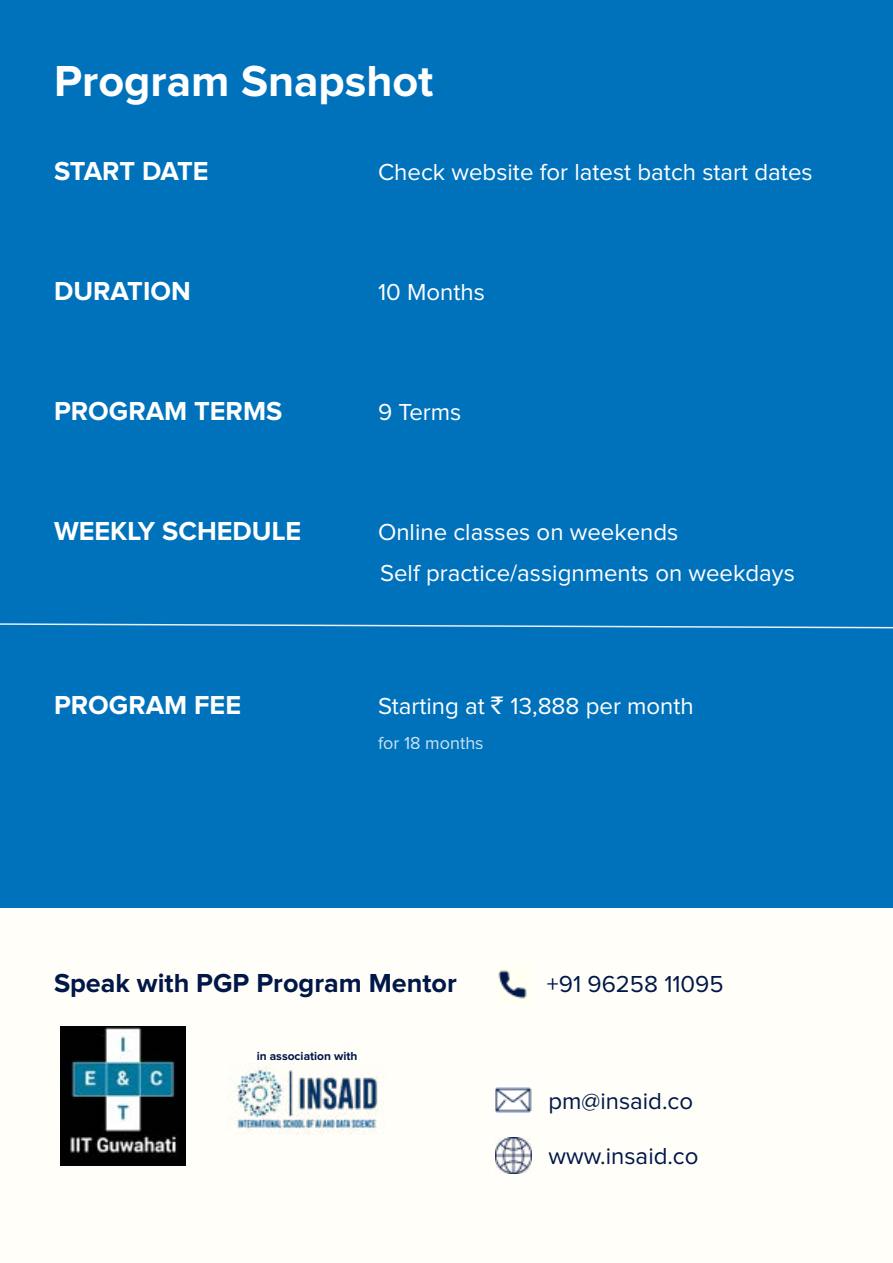
<style>
.page{position:relative;width:893px;height:1263px;background:#0072bc}
.page>*{position:absolute;margin:0;border:0;box-sizing:border-box;transform-origin:0 0}
.t1{font:700 45px "Proxima Nova";color:#fff}
.t2{font:700 27px "Proxima Nova";color:#fff}
.t3{font:700 27px "Proxima Nova";color:#001748}
.t4{font:24px/41px "Proxima Nova";color:#fff}
.t5{font:24px "Proxima Nova";color:#001748}
.t6{font:18px "Proxima Nova";color:#fff}
.t7{font:700 12px "Proxima Nova";color:#001748}
.s1{font-family:"Rupee Foradian"}
</style>
<div class="page">
<svg style="left:0;top:623px;width:893px;height:6px"></svg>
<div style="left:0;top:908px;width:893px;height:355px;background:#fffef9"></div>
<img style="left:495px;top:1137px;width:36px;height:36px">
<img style="left:495px;top:1087px;width:36px;height:26px">
<img style="left:498px;top:970px;width:29px;height:29px">
<img style="left:60px;top:1027px;width:125px;height:138px">
<img style="left:237px;top:1063px;width:141px;height:70px">
<h1 class="t1" style="left:54px;top:61px;width:381px">Program Snapshot</h1>
<p class="t2" style="left:54px;top:158px;width:156px">START DATE</p>
<p class="t4" style="left:378px;top:152px;width:436px">Check website for latest batch start dates</p>
<p class="t2" style="left:54px;top:278px;width:138px">DURATION</p>
<p class="t4" style="left:378px;top:272px;width:108px">10 Months</p>
<p class="t2" style="left:54px;top:398px;width:230px">PROGRAM TERMS</p>
<p class="t4" style="left:378px;top:392px;width:85px">9 Terms</p>
<p class="t2" style="left:54px;top:518px;width:249px">WEEKLY SCHEDULE</p>
<p class="t4" style="left:378px;top:512px;width:418px">Online classes on weekends<br>Self practice/assignments on weekdays</p>
<p class="t2" style="left:54px;top:693px;width:189px">PROGRAM FEE</p>
<p class="t4" style="left:378px;top:687px;width:317px">Starting at <span class="s1">`</span> 13,888 per month</p>
<p class="t6" style="left:378px;top:734px;width:107px">for 18 months</p>
<p class="t3" style="left:54px;top:971px;width:404px">Speak with PGP Program Mentor</p>
<p class="t5" style="left:547px;top:973px;width:178px">+91 96258 11095</p>
<p class="t7" style="left:257px;top:1050px;width:102px">in association with</p>
<p class="t5" style="left:548px;top:1090px;width:146px">pm@insaid.co</p>
<p class="t5" style="left:548px;top:1145px;width:152px">www.insaid.co</p>
</div>
